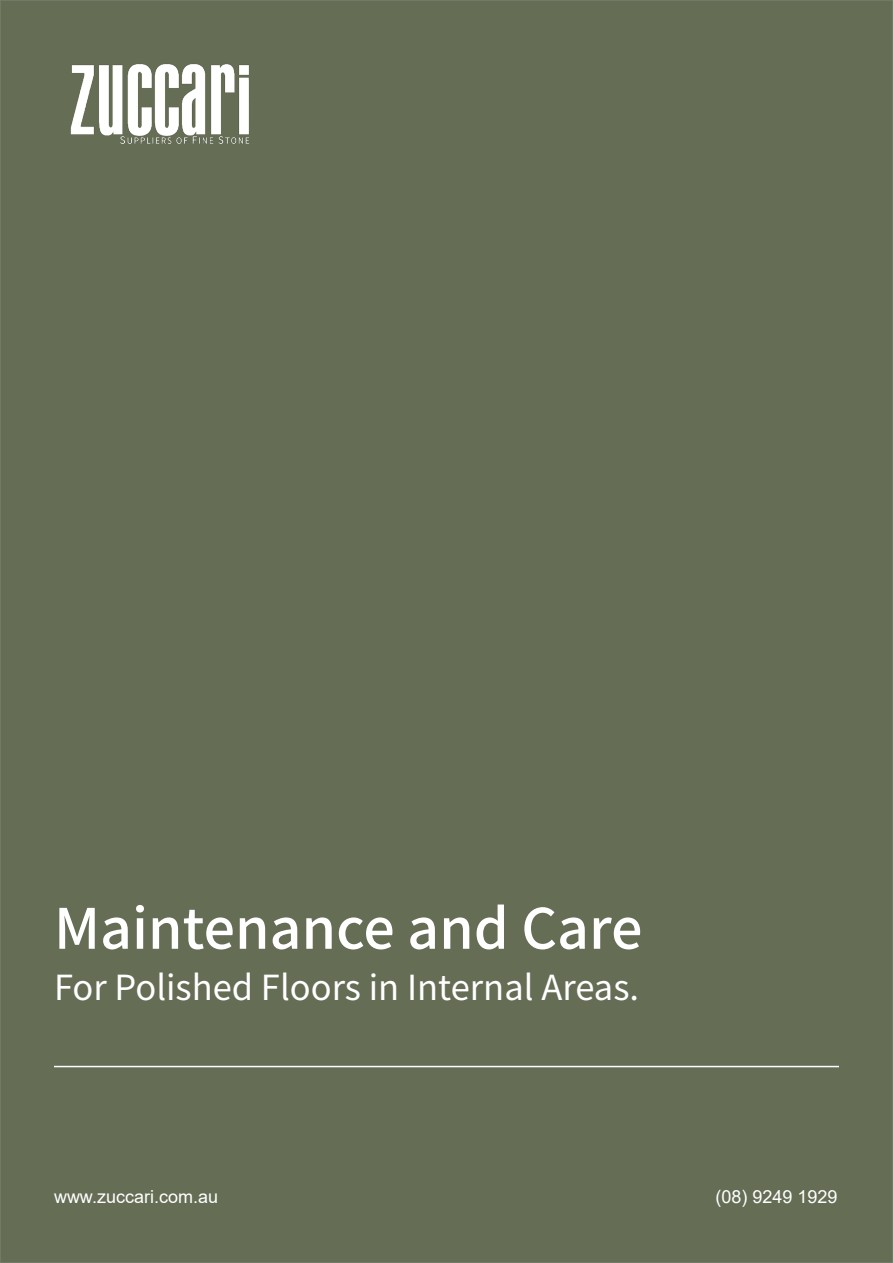
<style>
.page{position:relative;width:893px;height:1263px;background:#fff}
.page>*{position:absolute;margin:0;border:0;box-sizing:border-box;transform-origin:0 0}
.t1{font:500 55.5px "Noto Sans JP";color:#fff}
.t2{font:34.5px "Noto Sans JP";color:#fff}
.t3{font:18px "Arial";color:#fff}
</style>
<div class="page">
<div style="left:0;top:0;width:893px;height:1263px;background:#656d55;border:2px solid #767f6c"></div>
<hr style="left:54px;top:1066px;width:785px;height:1px;background:#fff">
<img style="left:70px;top:64px;width:179px;height:80px">
<h1 class="t1" style="left:54px;top:897px;width:590px">Maintenance and Care</h1>
<p class="t2" style="left:54px;top:967px;width:587px">For Polished Floors in Internal Areas.</p>
<p class="t3" style="left:54px;top:1184px;width:166px">www.zuccari.com.au</p>
<p class="t3" style="left:715px;top:1184px;width:124px">(08) 9249 1929</p>
</div>
